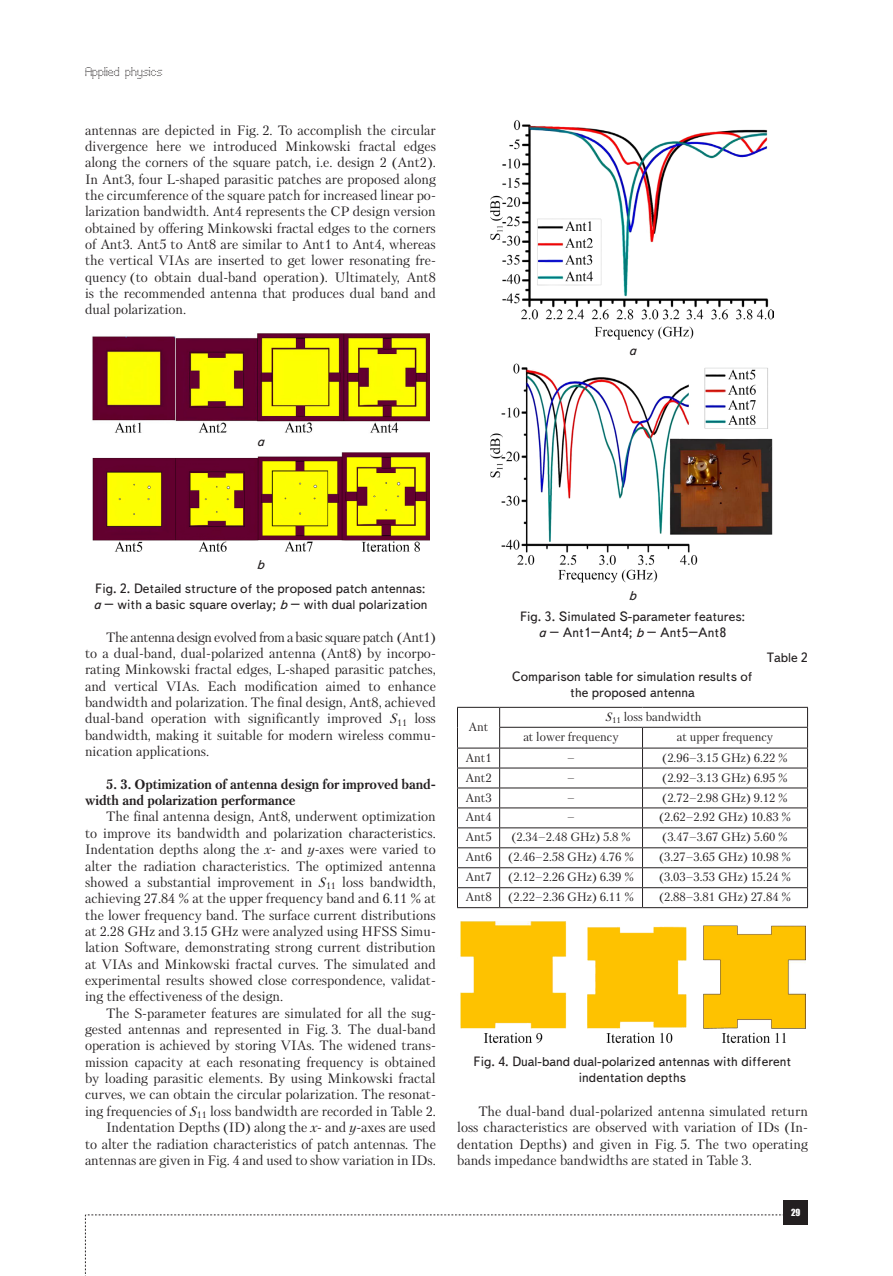
<style>
.page{position:relative;width:893px;height:1276px;background:#fff}
.page>*{position:absolute;margin:0;border:0;box-sizing:border-box;transform-origin:0 0}
.Text__англ__отступ{font:13.5px/16.4px "Petersburg C";color:#231f20;text-align:justify}
.Подпись_рисунка{font:13.5px/16.2px "Text Book C";color:#231f20;text-align:center}
.Text__англ__отступ-2{font:700 13.5px/16.4px "Petersburg C";letter-spacing:-.01em;color:#231f20}
.Таблица_название{font:13.5px/16.2px "Text Book C";color:#231f20;text-align:center}
.Таблица{font:13.5px "Text Book C";color:#231f20}
.Подпись_рисунка-2{font:italic 13.5px "Text Book C";color:#231f20}
.Сама_табл_англ{font:12px "Petersburg C";color:#231f20}
.t1{font:12px "Perfo C";letter-spacing:.015em;color:#231f20}
.t2{font:9px "Impact";color:#fff}
.s1{font-style:italic}
</style>
<div class="page">
<svg style="left:85px;top:1214px;width:699px;height:62px"></svg>
<div style="left:784px;top:1200px;width:24px;height:24px;background:#231f20"></div>
<img style="left:92px;top:333px;width:338px;height:100px">
<img style="left:92px;top:452px;width:338px;height:100px">
<img style="left:490px;top:120px;width:283px;height:220px">
<img style="left:490px;top:363px;width:283px;height:220px">
<hr style="left:499px;top:727px;width:143px;height:1px;background:#231f20">
<hr style="left:642px;top:727px;width:166px;height:1px;background:#231f20">
<hr style="left:457px;top:747px;width:43px;height:1px;background:#231f20">
<hr style="left:500px;top:747px;width:142px;height:1px;background:#231f20">
<hr style="left:642px;top:747px;width:166px;height:1px;background:#231f20">
<hr style="left:457px;top:767px;width:43px;height:1px;background:#231f20">
<hr style="left:500px;top:767px;width:142px;height:1px;background:#231f20">
<hr style="left:642px;top:767px;width:166px;height:1px;background:#231f20">
<hr style="left:457px;top:787px;width:43px;height:1px;background:#231f20">
<hr style="left:500px;top:787px;width:142px;height:1px;background:#231f20">
<hr style="left:642px;top:787px;width:166px;height:1px;background:#231f20">
<hr style="left:457px;top:807px;width:43px;height:1px;background:#231f20">
<hr style="left:500px;top:807px;width:142px;height:1px;background:#231f20">
<hr style="left:642px;top:807px;width:166px;height:1px;background:#231f20">
<hr style="left:457px;top:827px;width:43px;height:1px;background:#231f20">
<hr style="left:500px;top:827px;width:142px;height:1px;background:#231f20">
<hr style="left:642px;top:827px;width:166px;height:1px;background:#231f20">
<hr style="left:457px;top:847px;width:43px;height:1px;background:#231f20">
<hr style="left:500px;top:847px;width:142px;height:1px;background:#231f20">
<hr style="left:642px;top:847px;width:166px;height:1px;background:#231f20">
<hr style="left:457px;top:867px;width:43px;height:1px;background:#231f20">
<hr style="left:500px;top:867px;width:142px;height:1px;background:#231f20">
<hr style="left:642px;top:867px;width:166px;height:1px;background:#231f20">
<hr style="left:457px;top:887px;width:43px;height:1px;background:#231f20">
<hr style="left:500px;top:887px;width:142px;height:1px;background:#231f20">
<hr style="left:642px;top:887px;width:166px;height:1px;background:#231f20">
<svg style="left:499px;top:708px;width:1px;height:199px"></svg>
<svg style="left:642px;top:727px;width:1px;height:180px"></svg>
<hr style="left:457px;top:707px;width:43px;height:1px;background:#231f20">
<hr style="left:500px;top:707px;width:142px;height:1px;background:#231f20">
<hr style="left:642px;top:707px;width:166px;height:1px;background:#231f20">
<svg style="left:457px;top:707px;width:1px;height:200px"></svg>
<svg style="left:807px;top:707px;width:1px;height:200px"></svg>
<hr style="left:457px;top:907px;width:43px;height:1px;background:#231f20">
<hr style="left:500px;top:907px;width:142px;height:1px;background:#231f20">
<hr style="left:642px;top:907px;width:166px;height:1px;background:#231f20">
<img style="left:460px;top:921px;width:345px;height:123px">
<p class="t1" style="left:85px;top:65px;width:79px">Applied physics</p>
<p class="Text__англ__отступ" style="left:85px;top:122px;width:352px">antennas are depicted in Fig. 2. To accomplish the circular divergence here we introduced Minkowski fractal edges along the corners of the square patch, i.e. design 2 (Ant2).<br>In Ant3, four L-shaped parasitic patches are proposed along the circumference of the square patch for increased linear po&shy;larization bandwidth. Ant4 represents the CP design version obtained by offering Minkowski fractal edges to the corners of Ant3. Ant5 to Ant8 are similar to Ant1 to Ant4, whereas the vertical VIAs are inserted to get lower resonating fre&shy;quency (to obtain dual-band operation). Ultimately, Ant8 is the recommended antenna that produces dual band and dual polarization.</p>
<p class="Подпись_рисунка-2" style="left:257px;top:433px;width:9px">a</p>
<p class="Подпись_рисунка-2" style="left:629px;top:343px;width:9px">a</p>
<p class="Подпись_рисунка-2" style="left:257px;top:557px;width:9px">b</p>
<p class="Подпись_рисунка" style="left:93px;top:580px;width:336px;text-align:left">Fig. 2. Detailed structure of the proposed patch antennas: <span class="s1">a</span> – with a basic square overlay; <span class="s1">b</span> – with dual polarization</p>
<p class="Text__англ__отступ" style="left:85px;top:628px;width:352px;text-indent:21px">The antenna design evolved from a basic square patch (Ant1) to a dual-band, dual-polarized antenna (Ant8) by incorpo&shy;rating Minkowski fractal edges, L-shaped parasitic patches, and vertical VIAs. Each modification aimed to enhance bandwidth and polarization. The final design, Ant8, achieved dual-band operation with significantly improved <span class="s1">S</span><sub>11</sub> loss bandwidth, making it suitable for modern wireless commu&shy;nication applications.</p>
<p class="Text__англ__отступ-2" style="left:85px;top:775px;width:352px;text-indent:21px">5. 3. Optimization of antenna design for improved band&shy;width and polarization performance</p>
<p class="Text__англ__отступ" style="left:85px;top:808px;width:352px;text-align:left;text-indent:21px">The final antenna design, Ant8, underwent optimization to improve its bandwidth and polarization characteristics.<br>Indentation depths along the <span class="s1">x</span>- and <span class="s1">y</span>-axes were varied to alter the radiation characteristics. The optimized antenna showed a substantial improvement in <span class="s1">S</span><sub>11</sub> loss bandwidth, achieving 27.84 % at the upper frequency band and 6.11 % at the lower frequency band. The surface current distributions at 2.28 GHz and 3.15 GHz were analyzed using HFSS Simu&shy;lation Software, demonstrating strong current distribution at VIAs and Minkowski fractal curves. The simulated and experimental results showed close correspondence, validat&shy;ing the effectiveness of the design.</p>
<p class="Text__англ__отступ" style="left:85px;top:1004px;width:352px;text-indent:21px">The S-parameter features are simulated for all the sug&shy;gested antennas and represented in Fig. 3. The dual-band operation is achieved by storing VIAs. The widened trans&shy;mission capacity at each resonating frequency is obtained by loading parasitic elements. By using Minkowski fractal curves, we can obtain the circular polarization. The resonat&shy;ing frequencies of <span class="s1">S</span><sub>11</sub> loss bandwidth are recorded in Table 2.</p>
<p class="Text__англ__отступ" style="left:85px;top:1119px;width:352px;text-indent:21px">Indentation Depths (ID) along the <span class="s1">x</span>- and <span class="s1">y</span>-axes are used to alter the radiation characteristics of patch antennas. The antennas are given in Fig. 4 and used to show variation in IDs.</p>
<p class="Сама_табл_англ" style="left:469px;top:720px;width:21px">Ant</p>
<p class="Подпись_рисунка-2" style="left:629px;top:587px;width:9px">b</p>
<p class="Подпись_рисунка" style="left:520px;top:608px;width:227px">Fig. 3. Simulated S-parameter features: <span class="s1">a</span> – Ant1–Ant4; <span class="s1">b</span> – Ant5–Ant8</p>
<p class="Таблица_название" style="left:512px;top:668px;width:242px">Comparison table for simulation results of the proposed antenna</p>
<p class="Таблица" style="left:767px;top:650px;width:43px">Table 2</p>
<p class="Сама_табл_англ" style="left:606px;top:709px;width:97px"><span class="s1">S</span><sub>11</sub> loss bandwidth</p>
<p class="Сама_табл_англ" style="left:523px;top:730px;width:97px">at lower frequency</p>
<p class="Сама_табл_англ" style="left:677px;top:730px;width:98px">at upper frequency</p>
<p class="Сама_табл_англ" style="left:465px;top:750px;width:28px">Ant1</p>
<p class="Сама_табл_англ" style="left:567px;top:750px;width:9px">–</p>
<p class="Сама_табл_англ" style="left:662px;top:750px;width:127px">(2.96–3.15 GHz) 6.22 %</p>
<p class="Сама_табл_англ" style="left:465px;top:770px;width:28px">Ant2</p>
<p class="Сама_табл_англ" style="left:567px;top:770px;width:9px">–</p>
<p class="Сама_табл_англ" style="left:662px;top:770px;width:127px">(2.92–3.13 GHz) 6.95 %</p>
<p class="Сама_табл_англ" style="left:465px;top:790px;width:28px">Ant3</p>
<p class="Сама_табл_англ" style="left:567px;top:790px;width:9px">–</p>
<p class="Сама_табл_англ" style="left:662px;top:790px;width:127px">(2.72–2.98 GHz) 9.12 %</p>
<p class="Сама_табл_англ" style="left:465px;top:810px;width:28px">Ant4</p>
<p class="Сама_табл_англ" style="left:567px;top:810px;width:9px">–</p>
<p class="Сама_табл_англ" style="left:659px;top:810px;width:133px">(2.62–2.92 GHz) 10.83 %</p>
<p class="Сама_табл_англ" style="left:465px;top:830px;width:28px">Ant5</p>
<p class="Сама_табл_англ" style="left:511px;top:830px;width:121px">(2.34–2.48 GHz) 5.8 %</p>
<p class="Сама_табл_англ" style="left:662px;top:830px;width:127px">(3.47–3.67 GHz) 5.60 %</p>
<p class="Сама_табл_англ" style="left:465px;top:850px;width:28px">Ant6</p>
<p class="Сама_табл_англ" style="left:508px;top:850px;width:127px">(2.46–2.58 GHz) 4.76 %</p>
<p class="Сама_табл_англ" style="left:659px;top:850px;width:133px">(3.27–3.65 GHz) 10.98 %</p>
<p class="Сама_табл_англ" style="left:465px;top:870px;width:28px">Ant7</p>
<p class="Сама_табл_англ" style="left:508px;top:870px;width:127px">(2.12–2.26 GHz) 6.39 %</p>
<p class="Сама_табл_англ" style="left:659px;top:870px;width:133px">(3.03–3.53 GHz) 15.24 %</p>
<p class="Сама_табл_англ" style="left:465px;top:890px;width:28px">Ant8</p>
<p class="Сама_табл_англ" style="left:508px;top:890px;width:127px">(2.22–2.36 GHz) 6.11 %</p>
<p class="Сама_табл_англ" style="left:659px;top:890px;width:133px">(2.88–3.81 GHz) 27.84 %</p>
<p class="Подпись_рисунка" style="left:474px;top:1053px;width:319px">Fig. 4. Dual-band dual-polarized antennas with different indentation depths</p>
<p class="Text__англ__отступ" style="left:457px;top:1102px;width:352px;text-indent:21px">The dual-band dual-polarized antenna simulated return loss characteristics are observed with variation of IDs (In&shy;dentation Depths) and given in Fig. 5. The two operating bands impedance bandwidths are stated in Table 3.</p>
<p class="t2" style="left:791px;top:1205px;width:11px">29</p>
</div>
